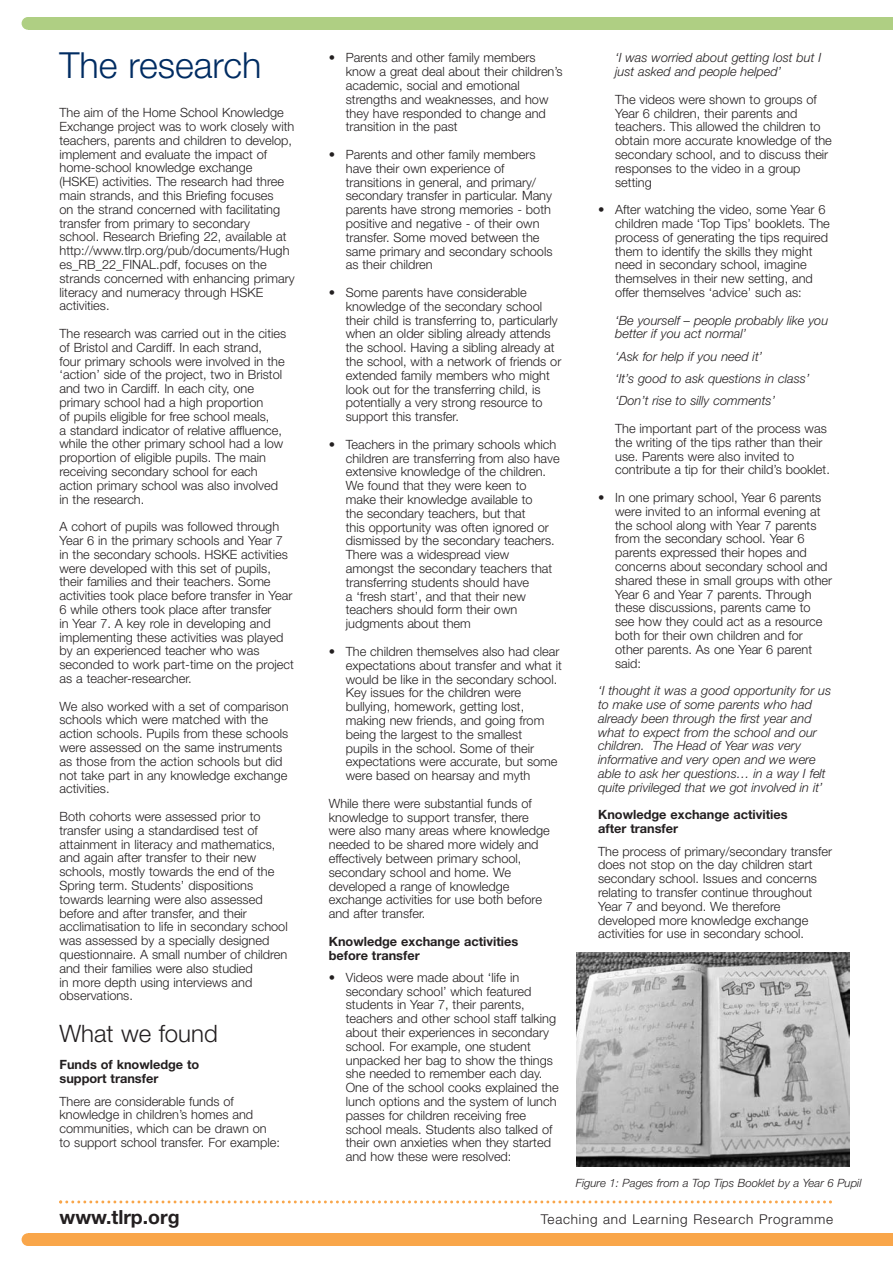
<style>
.page{position:relative;width:893px;height:1263px;background:#fff}
.page>*{position:absolute;margin:0;border:0;box-sizing:border-box;transform-origin:0 0}
.t1{font:300 36px "Helvetica Neue";color:#002c62}
.t2{font:300 24px "Helvetica Neue";color:#231f20}
.t3{font:700 19.5px "Helvetica Neue";color:#231f20}
.t4{font:300 13.5px "Helvetica Neue";letter-spacing:.055em;color:#231f20}
.t5{font:300 12.75px/13.8px "Helvetica Neue";color:#231f20}
.t6{font:italic 300 12.75px/13.8px "Helvetica Neue";color:#231f20}
.t7{font:700 12.75px/13.8px "Helvetica Neue";color:#231f20}
.t8{font:italic 300 11.4px "Helvetica Neue";color:#231f20}
</style>
<div class="page">
<div style="left:28px;top:1233px;width:865px;height:13px;background:#f9a64a"></div>
<div style="left:22px;top:1233px;width:12px;height:13px;background:#f9a64a;border-radius:50%"></div>
<svg style="left:59px;top:1200px;width:773px;height:3px"></svg>
<img style="left:576px;top:952px;width:273px;height:214px">
<div style="left:28px;top:17px;width:865px;height:13px;background:#afcf83"></div>
<div style="left:22px;top:17px;width:12px;height:13px;background:#afcf83;border-radius:50%"></div>
<h1 class="t1" style="left:60px;top:52px;width:203px">The research</h1>
<p class="t5" style="left:60px;top:107px;width:237px">The aim of the Home School Knowledge Exchange project was to work closely with teachers, parents and children to develop, implement and evaluate the impact of home-school knowledge exchange<br>(HSKE) activities. The research had three main strands, and this Briefing focuses<br>on the strand concerned with facilitating transfer from primary to secondary<br>school. Research Briefing 22, available at http://www.tlrp.org/pub/documents/Hugh es_RB_22_FINAL.pdf, focuses on the strands concerned with enhancing primary literacy and numeracy through HSKE activities.</p>
<p class="t5" style="left:60px;top:328px;width:228px">The research was carried out in the cities of Bristol and Cardiff. In each strand, four primary schools were involved in the ‘action’ side of the project, two in Bristol and two in Cardiff. In each city, one primary school had a high proportion<br>of pupils eligible for free school meals,<br>a standard indicator of relative affluence, while the other primary school had a low proportion of eligible pupils. The main receiving secondary school for each action primary school was also involved in the research.</p>
<p class="t5" style="left:60px;top:521px;width:236px">A cohort of pupils was followed through Year 6 in the primary schools and Year 7 in the secondary schools. HSKE activities were developed with this set of pupils, their families and their teachers. Some activities took place before transfer in Year 6 while others took place after transfer<br>in Year 7. A key role in developing and implementing these activities was played by an experienced teacher who was seconded to work part-time on the project as a teacher-researcher.</p>
<p class="t5" style="left:60px;top:700px;width:230px">We also worked with a set of comparison schools which were matched with the action schools. Pupils from these schools were assessed on the same instruments as those from the action schools but did not take part in any knowledge exchange activities.</p>
<p class="t5" style="left:60px;top:811px;width:230px">Both cohorts were assessed prior to transfer using a standardised test of attainment in literacy and mathematics, and again after transfer to their new schools, mostly towards the end of the Spring term. Students’ dispositions towards learning were also assessed before and after transfer, and their acclimatisation to life in secondary school was assessed by a specially designed questionnaire. A small number of children and their families were also studied<br>in more depth using interviews and observations.</p>
<h2 class="t2" style="left:60px;top:1025px;width:160px">What we found</h2>
<p class="t7" style="left:60px;top:1059px;width:141px">Funds of knowledge to support transfer</p>
<p class="t5" style="left:60px;top:1095px;width:222px">There are considerable funds of knowledge in children’s homes and communities, which can be drawn on to support school transfer. For example:</p>
<p class="t5" style="left:346px;top:52px;width:218px;text-indent:-17px">• Parents and other family members know a great deal about their children’s academic, social and emotional strengths and weaknesses, and how they have responded to change and transition in the past</p>
<p class="t5" style="left:346px;top:149px;width:208px;text-indent:-17px">• Parents and other family members have their own experience of transitions in general, and primary/ secondary transfer in particular. Many parents have strong memories - both positive and negative - of their own transfer. Some moved between the same primary and secondary schools as their children</p>
<p class="t5" style="left:346px;top:287px;width:217px;text-indent:-17px">• Some parents have considerable knowledge of the secondary school their child is transferring to, particularly when an older sibling already attends the school. Having a sibling already at the school, with a network of friends or extended family members who might look out for the transferring child, is potentially a very strong resource to support this transfer.</p>
<p class="t5" style="left:346px;top:439px;width:215px;text-indent:-17px">• Teachers in the primary schools which children are transferring from also have extensive knowledge of the children.<br>We found that they were keen to make their knowledge available to<br>the secondary teachers, but that<br>this opportunity was often ignored or dismissed by the secondary teachers.<br>There was a widespread view amongst the secondary teachers that transferring students should have<br>a ‘fresh start’, and that their new teachers should form their own judgments about them</p>
<p class="t5" style="left:346px;top:646px;width:217px;text-indent:-17px">• The children themselves also had clear expectations about transfer and what it would be like in the secondary school.<br>Key issues for the children were bullying, homework, getting lost, making new friends, and going from being the largest to the smallest<br>pupils in the school. Some of their expectations were accurate, but some were based on hearsay and myth</p>
<p class="t5" style="left:329px;top:797px;width:222px">While there were substantial funds of knowledge to support transfer, there were also many areas where knowledge needed to be shared more widely and effectively between primary school, secondary school and home. We developed a range of knowledge exchange activities for use both before and after transfer.</p>
<p class="t7" style="left:329px;top:935px;width:191px">Knowledge exchange activities before transfer</p>
<p class="t5" style="left:346px;top:971px;width:214px;text-indent:-17px">• Videos were made about ‘life in secondary school’ which featured students in Year 7, their parents, teachers and other school staff talking about their experiences in secondary school. For example, one student unpacked her bag to show the things she needed to remember each day.<br>One of the school cooks explained the lunch options and the system of lunch passes for children receiving free school meals. Students also talked of their own anxieties when they started and how these were resolved:</p>
<p class="t6" style="left:615px;top:52px;width:208px">‘I was worried about getting lost but I just asked and people helped’</p>
<p class="t5" style="left:615px;top:94px;width:218px">The videos were shown to groups of<br>Year 6 children, their parents and teachers. This allowed the children to obtain more accurate knowledge of the secondary school, and to discuss their responses to the video in a group setting</p>
<p class="t5" style="left:615px;top:204px;width:216px;text-indent:-17px">• After watching the video, some Year 6 children made ‘Top Tips’ booklets. The process of generating the tips required them to identify the skills they might need in secondary school, imagine themselves in their new setting, and offer themselves ‘advice’ such as:</p>
<p class="t6" style="left:615px;top:314px;width:215px">‘Be yourself – people probably like you better if you act normal’</p>
<p class="t6" style="left:615px;top:346px;width:196px;line-height:22.4px">‘Ask for help if you need it’<br>‘It’s good to ask questions in class’ ‘Don’t rise to silly comments’</p>
<p class="t5" style="left:615px;top:423px;width:216px">The important part of the process was the writing of the tips rather than their use. Parents were also invited to contribute a tip for their child’s booklet.</p>
<p class="t5" style="left:615px;top:492px;width:218px;text-indent:-17px">• In one primary school, Year 6 parents were invited to an informal evening at the school along with Year 7 parents from the secondary school. Year 6 parents expressed their hopes and concerns about secondary school and shared these in small groups with other Year 6 and Year 7 parents. Through these discussions, parents came to see how they could act as a resource both for their own children and for other parents. As one Year 6 parent said:</p>
<p class="t6" style="left:598px;top:685px;width:235px">‘I thought it was a good opportunity for us to make use of some parents who had already been through the first year and what to expect from the school and our children. The Head of Year was very informative and very open and we were able to ask her questions… in a way I felt quite privileged that we got involved in it’</p>
<p class="t7" style="left:598px;top:809px;width:191px">Knowledge exchange activities after transfer</p>
<p class="t5" style="left:598px;top:845px;width:235px">The process of primary/secondary transfer does not stop on the day children start secondary school. Issues and concerns relating to transfer continue throughout Year 7 and beyond. We therefore developed more knowledge exchange activities for use in secondary school.</p>
<p class="t8" style="left:576px;top:1179px;width:287px">Figure 1: Pages from a Top Tips Booklet by a Year 6 Pupil</p>
<h3 class="t3" style="left:60px;top:1210px;width:122px">www.tlrp.org</h3>
<p class="t4" style="left:541px;top:1214px;width:294px">Teaching and Learning Research Programme</p>
</div>
